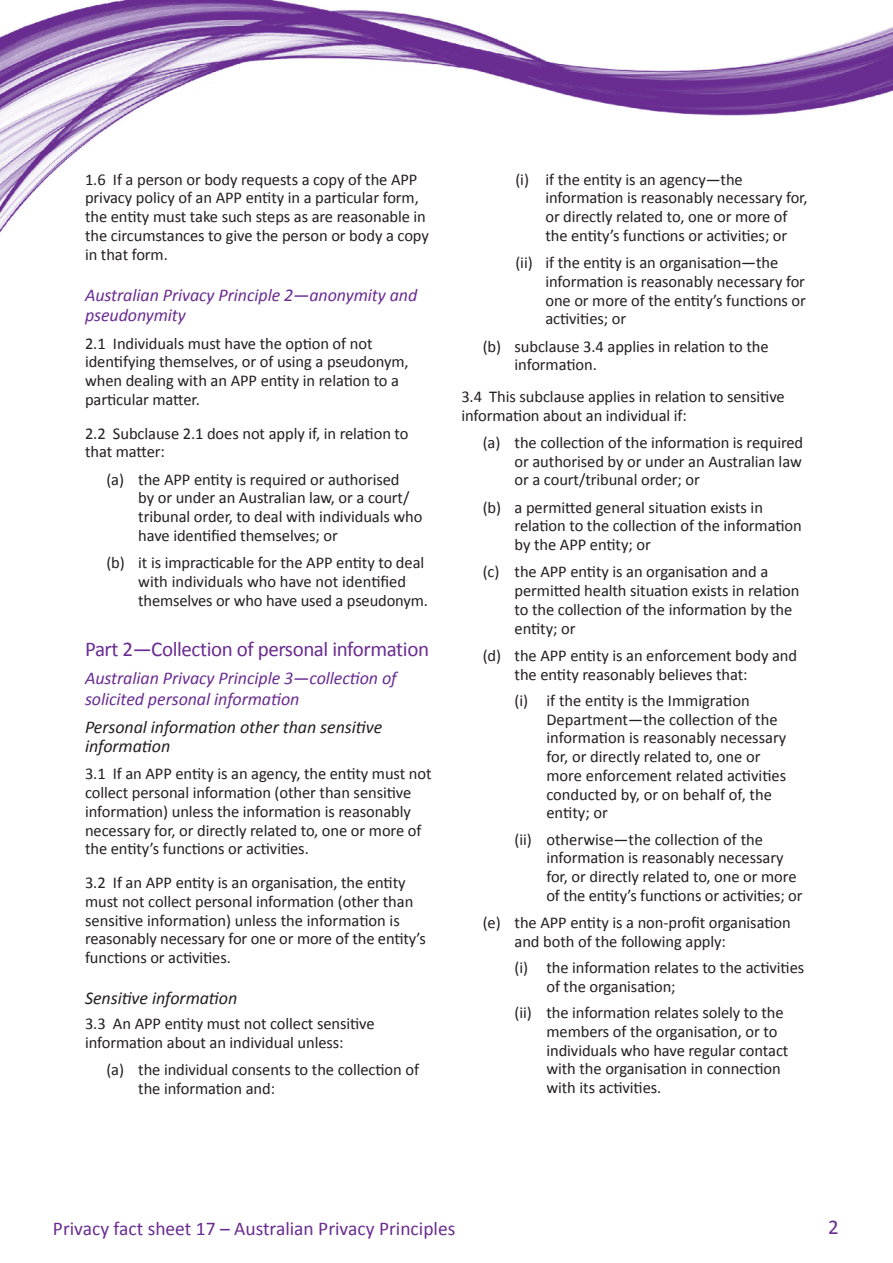
<style>
.page{position:relative;width:893px;height:1263px;background:#fff}
.page>*{position:absolute;margin:0;border:0;box-sizing:border-box;transform-origin:0 0}
.t1{font:21px "Calibri";letter-spacing:-.02em;color:#6a2c91}
.t2{font:21px "Calibri";color:#692c91}
.t3{font:19.5px "Calibri";color:#6a2c91}
.Heading_3{font:italic 18px/20.2px "Calibri";letter-spacing:-.005em;color:#6a2c91}
.Heading_4{font:italic 18px/19.5px "Calibri";letter-spacing:-.005em;color:#231f20}
.Body_text{font:16.5px/18.8px "Calibri";letter-spacing:-.005em;color:#231f20}
</style>
<div class="page">
<img style="left:0;top:0;width:893px;height:233px">
<p class="Body_text" style="left:85px;top:170px;width:345px">1.6 If a person or body requests a copy of the APP privacy policy of an APP entity in a particular form, the entity must take such steps as are reasonable in the circumstances to give the person or body a copy in that form.</p>
<h3 class="Heading_3" style="left:85px;top:284px;width:334px">Australian Privacy Principle 2—anonymity and pseudonymity</h3>
<p class="Body_text" style="left:85px;top:334px;width:325px">2.1 Individuals must have the option of not identifying themselves, or of using a pseudonym, when dealing with an APP entity in relation to a particular matter.</p>
<p class="Body_text" style="left:85px;top:424px;width:325px">2.2 Subclause 2.1 does not apply if, in relation to that matter:</p>
<p class="Body_text" style="left:138px;top:470px;width:286px;text-indent:-32px">(a) the APP entity is required or authorised<br>by or under an Australian law, or a court/ tribunal order, to deal with individuals who have identified themselves; or</p>
<p class="Body_text" style="left:138px;top:553px;width:291px;text-indent:-32px">(b) it is impracticable for the APP entity to deal with individuals who have not identified themselves or who have used a pseudonym.</p>
<h2 class="t1" style="left:85px;top:635px;width:345px">Part 2—Collection of personal information</h2>
<h3 class="Heading_3" style="left:85px;top:668px;width:313px">Australian Privacy Principle 3—collection of solicited personal information</h3>
<p class="Heading_4" style="left:85px;top:716px;width:299px">Personal information other than sensitive information</p>
<p class="Body_text" style="left:85px;top:765px;width:348px">3.1 If an APP entity is an agency, the entity must not collect personal information (other than sensitive information) unless the information is reasonably necessary for, or directly related to, one or more of the entity’s functions or activities.</p>
<p class="Body_text" style="left:85px;top:873px;width:342px">3.2 If an APP entity is an organisation, the entity must not collect personal information (other than sensitive information) unless the information is reasonably necessary for one or more of the entity’s functions or activities.</p>
<p class="Heading_4" style="left:85px;top:987px;width:154px">Sensitive information</p>
<p class="Body_text" style="left:85px;top:1014px;width:291px">3.3 An APP entity must not collect sensitive information about an individual unless:</p>
<p class="Body_text" style="left:138px;top:1060px;width:282px;text-indent:-32px">(a) the individual consents to the collection of the information and:</p>
<p class="Body_text" style="left:545px;top:170px;width:264px;text-indent:-30px">(i) if the entity is an agency—the information is reasonably necessary for, or directly related to, one or more of the entity’s functions or activities; or</p>
<p class="Body_text" style="left:545px;top:253px;width:262px;text-indent:-30px">(ii) if the entity is an organisation—the information is reasonably necessary for one or more of the entity’s functions or activities; or</p>
<p class="Body_text" style="left:515px;top:337px;width:256px;text-indent:-32px">(b) subclause 3.4 applies in relation to the information.</p>
<p class="Body_text" style="left:461px;top:387px;width:325px">3.4 This subclause applies in relation to sensitive information about an individual if:</p>
<p class="Body_text" style="left:515px;top:433px;width:290px;text-align:justify;text-indent:-32px">(a) the collection of the information is required or authorised by or under an Australian law or a court/tribunal order; or</p>
<p class="Body_text" style="left:515px;top:498px;width:289px;text-indent:-32px">(b) a permitted general situation exists in relation to the collection of the information by the APP entity; or</p>
<p class="Body_text" style="left:515px;top:563px;width:286px;text-indent:-32px">(c) the APP entity is an organisation and a permitted health situation exists in relation to the collection of the information by the entity; or</p>
<p class="Body_text" style="left:515px;top:646px;width:284px;text-indent:-32px">(d) the APP entity is an enforcement body and the entity reasonably believes that:</p>
<p class="Body_text" style="left:546px;top:691px;width:241px;text-indent:-32px">(i) if the entity is the Immigration<br>Department—the collection of the information is reasonably necessary for, or directly related to, one or more enforcement related activities conducted by, or on behalf of, the entity; or</p>
<p class="Body_text" style="left:546px;top:830px;width:258px;text-indent:-32px">(ii) otherwise—the collection of the information is reasonably necessary for, or directly related to, one or more of the entity’s functions or activities; or</p>
<p class="Body_text" style="left:515px;top:913px;width:278px;text-indent:-32px">(e) the APP entity is a non-profit organisation and both of the following apply:</p>
<p class="Body_text" style="left:546px;top:958px;width:259px;text-indent:-32px">(i) the information relates to the activities of the organisation;</p>
<p class="Body_text" style="left:546px;top:1003px;width:243px;text-indent:-32px">(ii) the information relates solely to the members of the organisation, or to individuals who have regular contact with the organisation in connection with its activities.</p>
<p class="t3" style="left:53px;top:1216px;width:404px">Privacy fact sheet 17 – Australian Privacy Principles</p>
<p class="t2" style="left:828px;top:1214px;width:12px">2</p>
</div>
